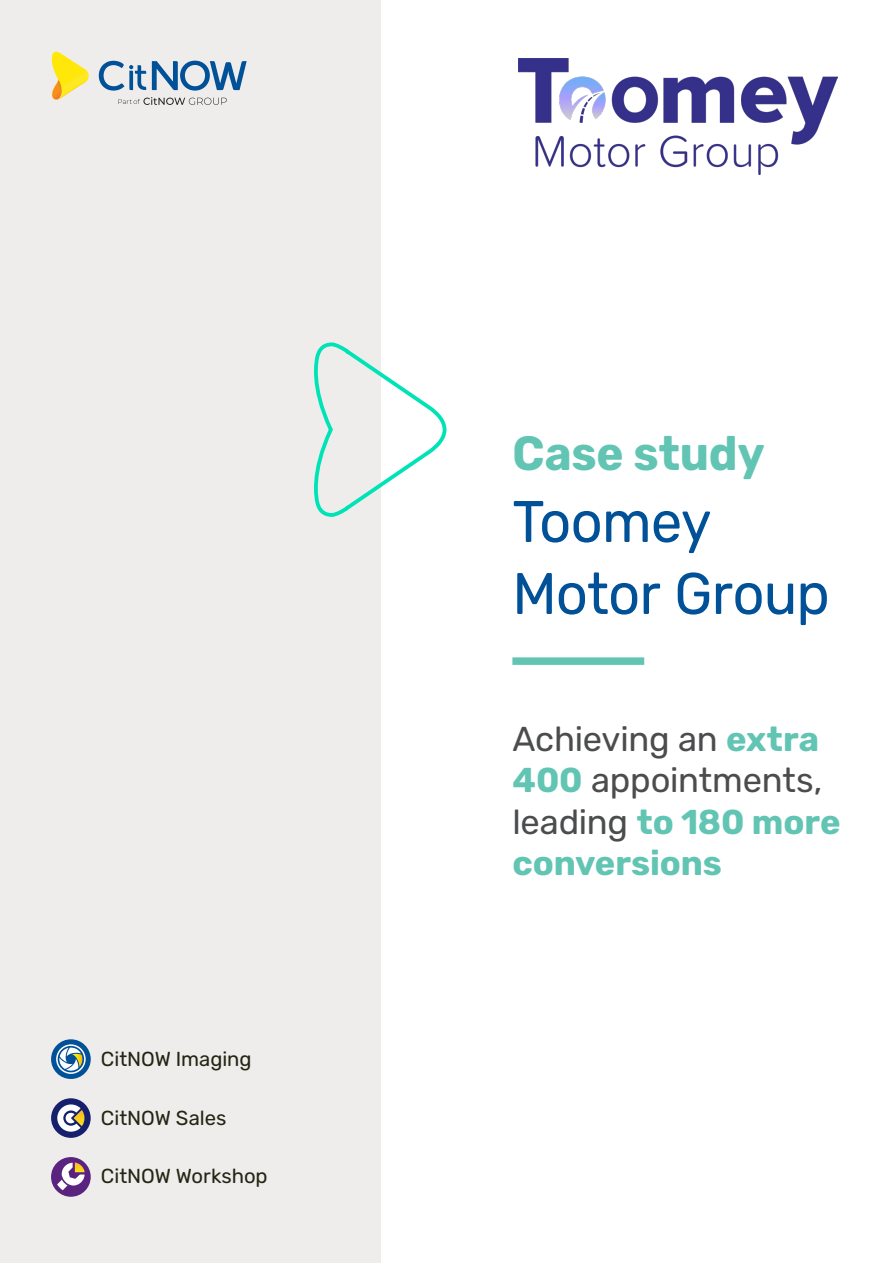
<style>
.page{position:relative;width:893px;height:1263px;background:#fff}
.page>*{position:absolute;margin:0;border:0;box-sizing:border-box;transform-origin:0 0}
.t1{font:58.5px "Rubik";letter-spacing:-.015em;color:#015198;scale:.95 1}
.t2{font:700 48px "Rubik";letter-spacing:-.005em;color:#62c5b4;scale:.95 1}
.In-text_quote{font:34.5px/41.4px "Rubik";letter-spacing:-.01em;color:#4b4c4d}
.In-text_quote-2{font:20.25px "Rubik";letter-spacing:-.005em;color:#222613}
.s1{font-weight:700;color:#62c5b4}
</style>
<div class="page">
<div style="left:0;top:0;width:381px;height:1263px;background:#efedec"></div>
<svg style="left:51px;top:1039px;width:40px;height:40px"></svg>
<svg style="left:56px;top:1044px;width:30px;height:30px"></svg>
<div style="left:512px;top:657px;width:132px;height:8px;background:#62c5b4"></div>
<svg style="left:118px;top:97px;width:109px;height:8px"></svg>
<svg style="left:152px;top:61px;width:95px;height:30px"></svg>
<svg style="left:99px;top:61px;width:47px;height:30px"></svg>
<svg style="left:51px;top:52px;width:38px;height:48px"></svg>
<img style="left:519px;top:59px;width:318px;height:115px">
<div style="left:51px;top:1098px;width:40px;height:40px;background:#16206d;border-radius:50%"></div>
<svg style="left:57px;top:1104px;width:28px;height:28px"></svg>
<div style="left:51px;top:1157px;width:40px;height:40px;background:#5b2380;border-radius:50%"></div>
<svg style="left:57px;top:1162px;width:28px;height:28px"></svg>
<svg style="left:314px;top:342px;width:132px;height:175px"></svg>
<p class="In-text_quote-2" style="left:101px;top:1047px;width:152px">CitNOW Imaging</p>
<p class="In-text_quote-2" style="left:101px;top:1106px;width:127px">CitNOW Sales</p>
<p class="In-text_quote-2" style="left:101px;top:1165px;width:168px">CitNOW Workshop</p>
<p class="t2" style="left:512px;top:426px;width:267px">Case study</p>
<p class="t1" style="left:512px;top:489px;width:211px">Toomey</p>
<p class="t1" style="left:512px;top:561px;width:335px">Motor Group</p>
<p class="In-text_quote" style="left:512px;top:719px;width:330px">Achieving an <span class="s1">extra<br>400</span> appointments, leading <span class="s1">to 180 more conversions</span></p>
</div>
